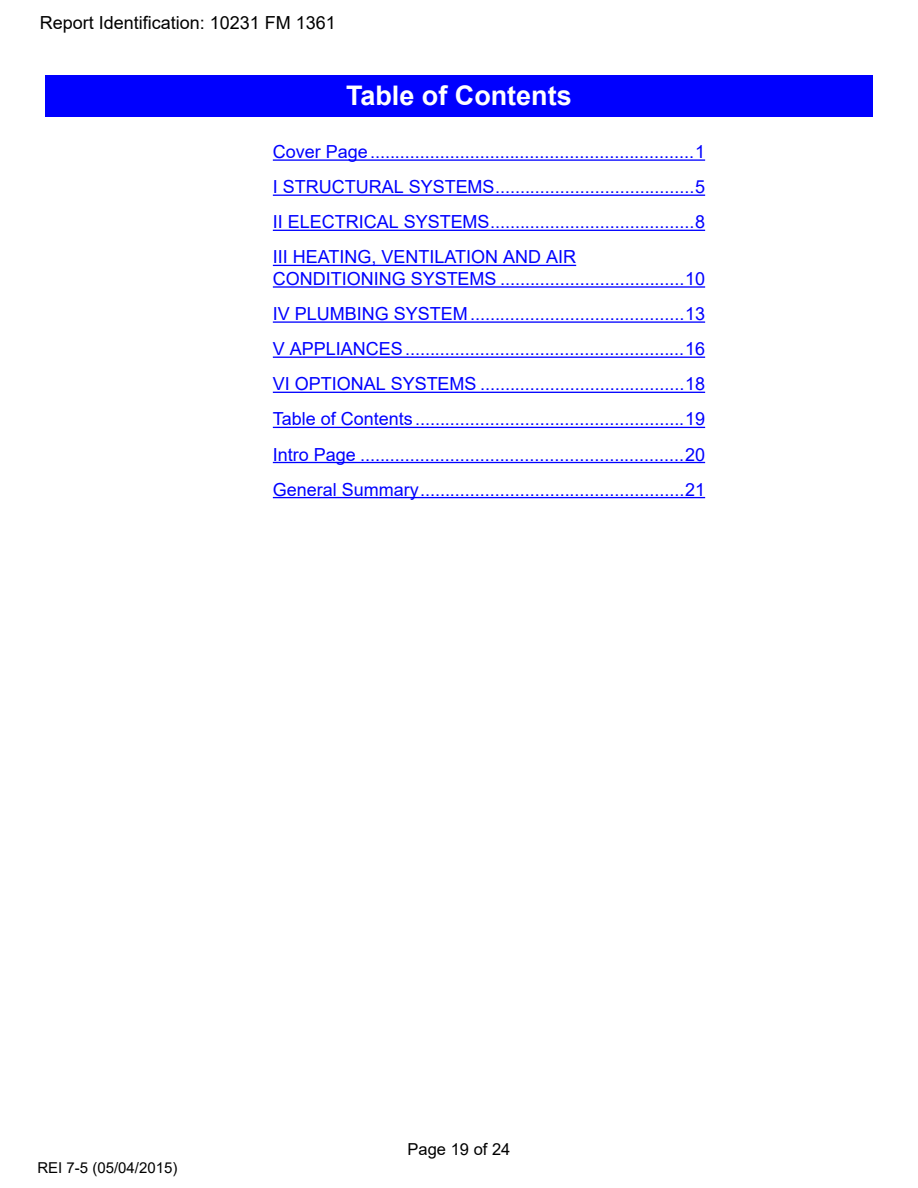
<style>
.page{position:relative;width:918px;height:1188px;background:#fff}
.page>*{position:absolute;margin:0;border:0;box-sizing:border-box;transform-origin:0 0}
.t1{font:700 27px "Arial";color:#fff}
.t2{font:18px/35.1px "Arial";color:#00f;text-align:justify}
.t3{font:18px "Arial";color:#000}
.t4{font:16.5px "Arial";color:#000}
.t5{font:15px "Arial";color:#000}
</style>
<div class="page">
<div style="left:45px;top:75px;width:828px;height:41px;background:#00f"></div>
<hr style="left:273px;top:159px;width:432px;height:2px;background:#00f">
<hr style="left:273px;top:195px;width:432px;height:1px;background:#00f">
<hr style="left:273px;top:230px;width:432px;height:1px;background:#00f">
<hr style="left:273px;top:265px;width:303px;height:1px;background:#00f">
<hr style="left:273px;top:286px;width:432px;height:2px;background:#00f">
<hr style="left:273px;top:321px;width:432px;height:2px;background:#00f">
<hr style="left:273px;top:357px;width:432px;height:1px;background:#00f">
<hr style="left:273px;top:392px;width:432px;height:1px;background:#00f">
<hr style="left:273px;top:427px;width:432px;height:1px;background:#00f">
<hr style="left:273px;top:462px;width:432px;height:1px;background:#00f">
<hr style="left:273px;top:497px;width:432px;height:1px;background:#00f">
<p class="t3" style="left:40px;top:12px;width:297px">Report Identification: 10231 FM 1361</p>
<h1 class="t1" style="left:346px;top:81px;width:227px">Table of Contents</h1>
<p class="t2" style="left:273px;top:134px;width:434px">Cover Page.................................................................1<br>I STRUCTURAL SYSTEMS........................................5<br>II ELECTRICAL SYSTEMS.........................................8<br>III HEATING, VENTILATION AND AIR</p>
<p class="t2" style="left:273px;top:261px;width:434px">CONDITIONING SYSTEMS .....................................10<br>IV PLUMBING SYSTEM...........................................13<br>V APPLIANCES........................................................16<br>VI OPTIONAL SYSTEMS .........................................18<br>Table of Contents......................................................19<br>Intro Page .................................................................20<br>General Summary.....................................................21</p>
<p class="t5" style="left:38px;top:1160px;width:141px">REI 7-5 (05/04/2015)</p>
<p class="t4" style="left:408px;top:1140px;width:104px">Page 19 of 24</p>
</div>
